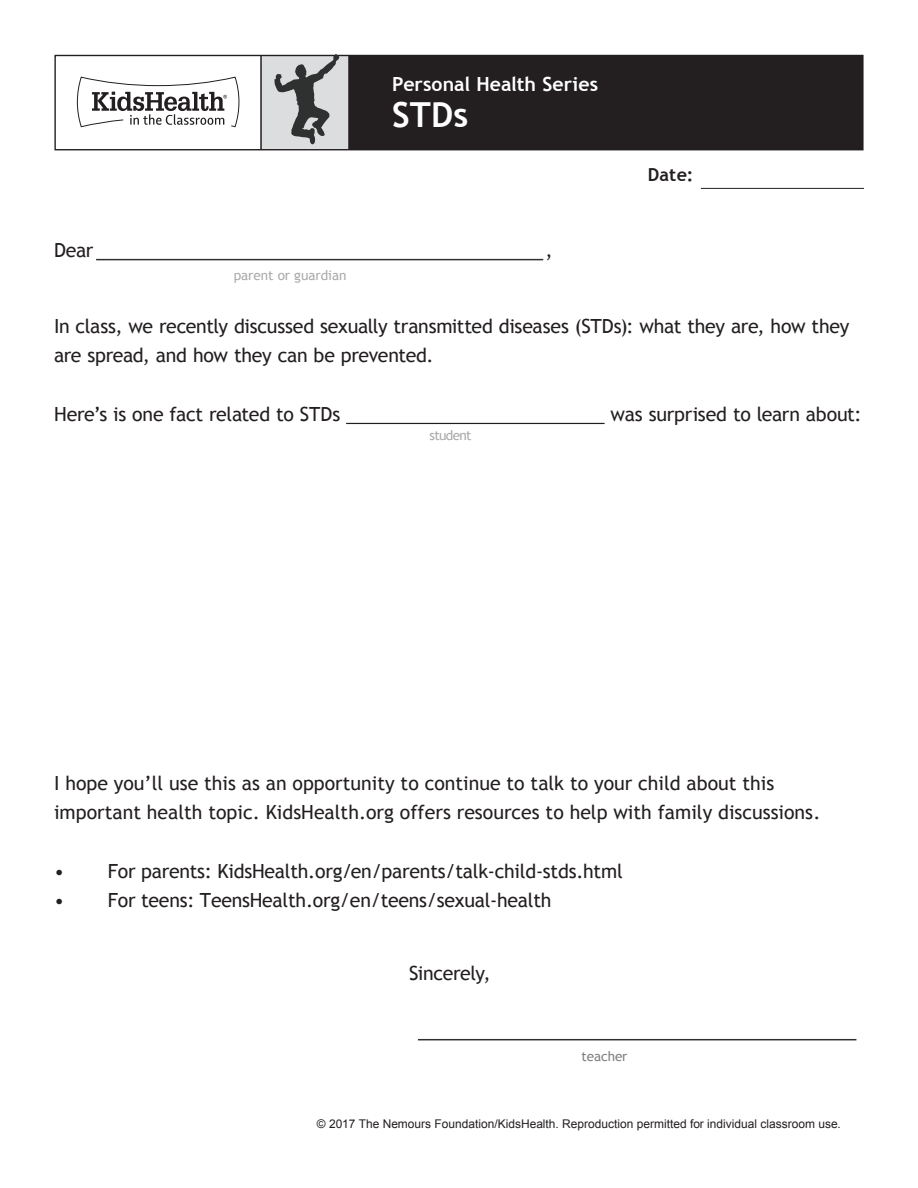
<style>
.page{position:relative;width:918px;height:1188px;background:#fff}
.page>*{position:absolute;margin:0;border:0;box-sizing:border-box;transform-origin:0 0}
.Handout_Header{font:700 34.5px "Trebuchet MS";color:#fff}
.t1{font:19.5px/29.2px "Trebuchet MS";letter-spacing:-.01em;color:#231f20}
.Handout_Header-2{font:700 19.5px "Trebuchet MS";color:#fff}
.Article_List{font:700 18px "Trebuchet MS";color:#231f20}
.t2{font:13.5px "Trebuchet MS";color:#aaa}
.t3{font:13.5px "Trebuchet MS";letter-spacing:-.05em;color:#aaa}
.t4{font:13.5px "Trebuchet MS";letter-spacing:-.005em;color:#808080}
.t5{font:12px "Arial";color:#231f20}
</style>
<div class="page">
<div style="left:261px;top:55px;width:88px;height:95px;background:#dcdddf"></div>
<div style="left:349px;top:55px;width:513px;height:95px;background:#231f20"></div>
<svg style="left:76px;top:76px;width:164px;height:52px"></svg>
<hr style="left:348px;top:55px;width:2px;height:95px;background:#231f20">
<hr style="left:260px;top:55px;width:2px;height:95px;background:#231f20">
<div style="left:54px;top:55px;width:810px;height:95px;border:1px solid #231f20"></div>
<svg style="left:274px;top:54px;width:65px;height:91px"></svg>
<hr style="left:701px;top:188px;width:163px;height:1px;background:#231f20">
<hr style="left:346px;top:423px;width:259px;height:1px;background:#231f20">
<hr style="left:96px;top:259px;width:447px;height:1px;background:#2f3130">
<hr style="left:418px;top:1039px;width:438px;height:1px;background:#2f3130">
<p class="t1" style="left:54px;top:235px;width:41px">Dear</p>
<p class="Handout_Header-2" style="left:392px;top:71px;width:207px">Personal Health Series</p>
<p class="Handout_Header" style="left:392px;top:93px;width:78px">STDs</p>
<p class="t2" style="left:234px;top:268px;width:114px">parent or guardian</p>
<p class="t1" style="left:545px;top:235px;width:9px">,</p>
<p class="Article_List" style="left:648px;top:163px;width:47px">Date:</p>
<p class="t1" style="left:54px;top:312px;width:797px">In class, we recently discussed sexually transmitted diseases (STDs): what they are, how they are spread, and how they can be prevented.</p>
<p class="t1" style="left:54px;top:400px;width:288px">Here’s is one fact related to STDs</p>
<p class="t1" style="left:610px;top:400px;width:253px">was surprised to learn about:</p>
<p class="t3" style="left:430px;top:427px;width:43px">student</p>
<p class="t1" style="left:54px;top:769px;width:768px">I hope you’ll use this as an opportunity to continue to talk to your child about this important health topic. KidsHealth.org offers resources to help with family discussions.</p>
<p class="t1" style="left:54px;top:856px;width:570px">• For parents: KidsHealth.org/en/parents/talk-child-stds.html</p>
<p class="t1" style="left:54px;top:886px;width:499px">• For teens: TeensHealth.org/en/teens/sexual-health</p>
<p class="t1" style="left:409px;top:959px;width:83px">Sincerely,</p>
<p class="t4" style="left:581px;top:1048px;width:48px">teacher</p>
<p class="t5" style="left:317px;top:1116px;width:526px">© 2017 The Nemours Foundation/KidsHealth. Reproduction permitted for individual classroom use.</p>
</div>
